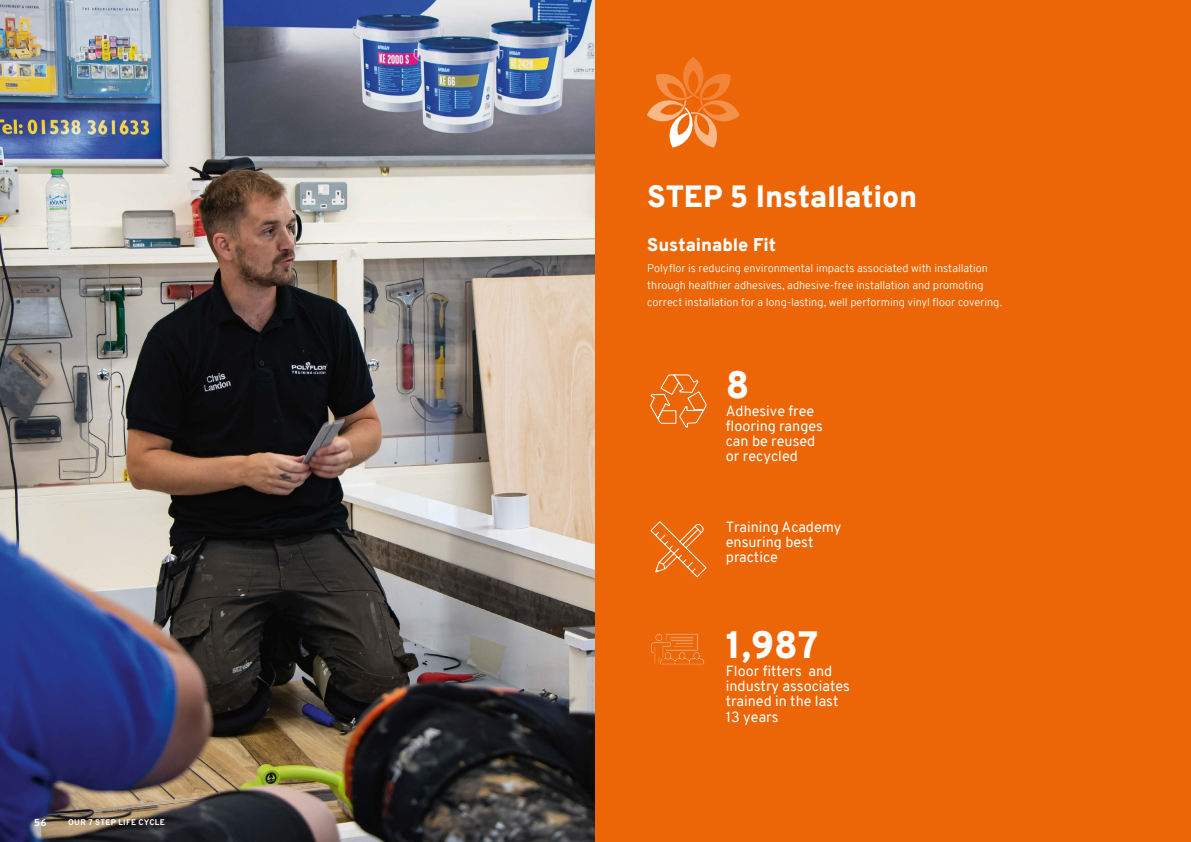
<style>
.page{position:relative;width:1191px;height:842px;background:#fff}
.page>*{position:absolute;margin:0;border:0;box-sizing:border-box;transform-origin:0 0}
.t1{font:900 37.1px "Overpass";color:#fff}
.t2{font:900 30px "Overpass";letter-spacing:-.005em;color:#fff}
.t3{font:900 18px "Overpass";letter-spacing:-.005em;color:#fff}
.t4{font:14.4px/15.2px "Overpass";color:#fff}
.t5{font:300 11px/17px "Overpass";color:#fff}
.t6{font:800 10px "Overpass";color:#fff}
.t7{font:800 8px "Overpass";letter-spacing:.045em;color:#fff}
</style>
<div class="page">
<img style="left:0;top:0;width:595px;height:842px">
<div style="left:595px;top:0;width:596px;height:842px;background:#ec6608"></div>
<svg style="left:647px;top:57px;width:92px;height:90px"></svg>
<svg style="left:650px;top:374px;width:57px;height:54px"></svg>
<svg style="left:650px;top:521px;width:57px;height:56px"></svg>
<svg style="left:650px;top:633px;width:54px;height:32px"></svg>
<p class="t6" style="left:34px;top:815px;width:14px">56</p>
<p class="t7" style="left:68px;top:816px;width:98px">OUR 7 STEP LIFE CYCLE</p>
<h2 class="t2" style="left:647px;top:175px;width:271px">STEP 5 Installation</h2>
<h3 class="t3" style="left:647px;top:232px;width:130px">Sustainable Fit</h3>
<p class="t5" style="left:647px;top:260px;width:356px">Polyflor is reducing environmental impacts associated with installation through healthier adhesives, adhesive-free installation and promoting correct installation for a long-lasting, well performing vinyl floor covering.</p>
<h1 class="t1" style="left:726px;top:358px;width:25px">8</h1>
<h3 class="t4" style="left:726px;top:403px;width:99px">Adhesive free flooring ranges can be reused or recycled</h3>
<h3 class="t4" style="left:726px;top:519px;width:117px">Training Academy ensuring best practice</h3>
<h1 class="t1" style="left:726px;top:618px;width:94px">1,987</h1>
<h3 class="t4" style="left:726px;top:663px;width:126px">Floor fitters and industry associates trained in the last<br>13 years</h3>
</div>
